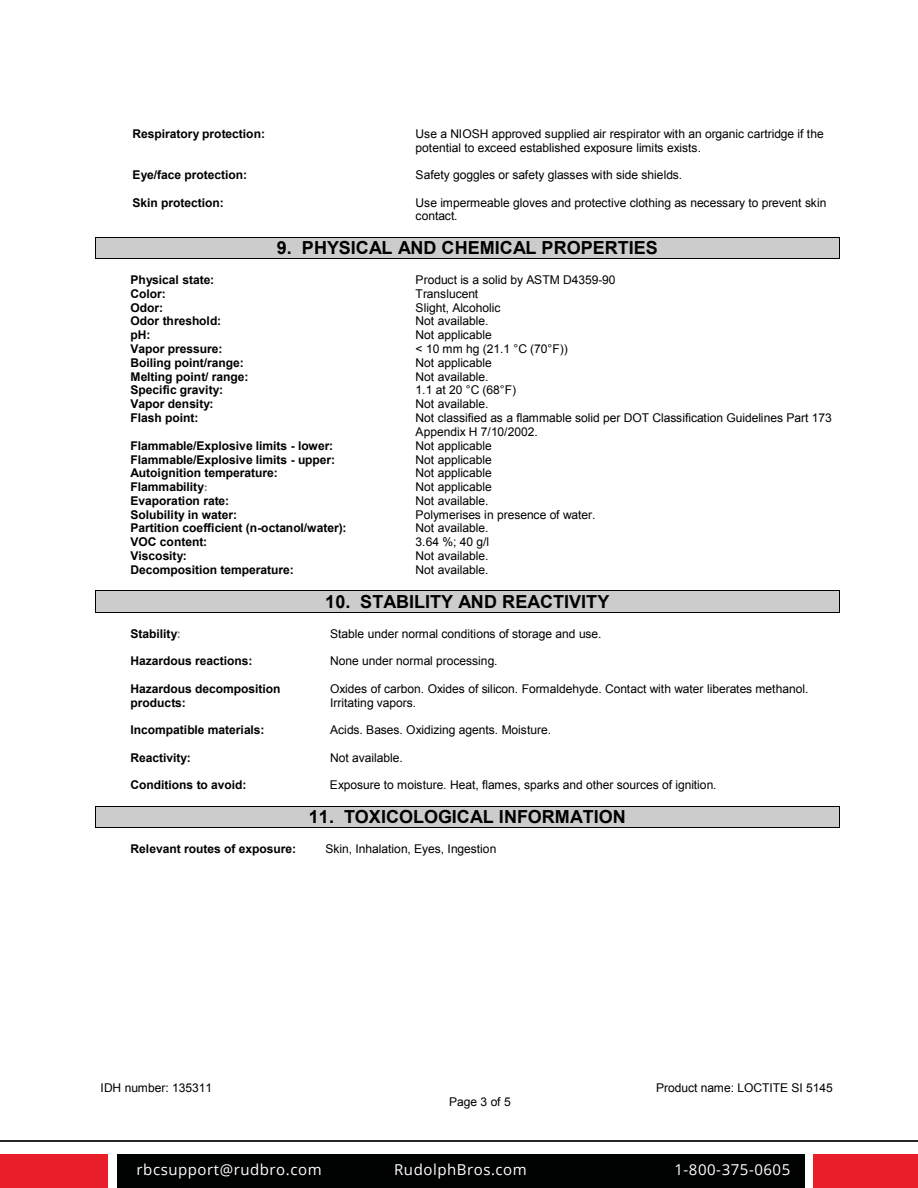
<style>
.page{position:relative;width:918px;height:1188px;background:#fff}
.page>*{position:absolute;margin:0;border:0;box-sizing:border-box;transform-origin:0 0}
.t1{font:700 18px "Arial";color:#000}
.t2{font:15px "Open Sans";letter-spacing:.035em;color:#fff}
.t3{font:12px/13.8px "Arial";letter-spacing:-.005em;color:#000}
.t4{font:700 12px/13.8px "Arial";color:#000}
.s1{font-family:"Times New Roman";color:#808080}
.s2{color:#808080}
</style>
<div class="page">
<div style="left:813px;top:1155px;width:105px;height:33px;background:#e81e29"></div>
<div style="left:0;top:1155px;width:108px;height:33px;background:#e81e29"></div>
<div style="left:117px;top:1155px;width:687px;height:33px;background:#000101"></div>
<hr style="left:0;top:1140px;width:918px;height:2px;background:#292829">
<div style="left:101px;top:238px;width:733px;height:20px;background:#ccc"></div>
<hr style="left:96px;top:237px;width:743px;height:1px;background:#000">
<svg style="left:95px;top:237px;width:1px;height:22px"></svg>
<hr style="left:96px;top:258px;width:743px;height:1px;background:#000">
<svg style="left:839px;top:237px;width:1px;height:22px"></svg>
<div style="left:101px;top:591px;width:733px;height:21px;background:#ccc"></div>
<hr style="left:96px;top:590px;width:743px;height:1px;background:#000">
<svg style="left:95px;top:590px;width:1px;height:23px"></svg>
<hr style="left:96px;top:612px;width:743px;height:1px;background:#000">
<svg style="left:839px;top:590px;width:1px;height:23px"></svg>
<div style="left:101px;top:806px;width:733px;height:21px;background:#ccc"></div>
<hr style="left:96px;top:806px;width:743px;height:1px;background:#000">
<svg style="left:95px;top:806px;width:1px;height:22px"></svg>
<hr style="left:96px;top:827px;width:743px;height:1px;background:#000">
<svg style="left:839px;top:806px;width:1px;height:22px"></svg>
<p class="t4" style="left:132px;top:127px;width:134px">Respiratory protection:</p>
<p class="t3" style="left:416px;top:127px;width:410px">Use a NIOSH approved supplied air respirator with an organic cartridge if the potential to exceed established exposure limits exists.</p>
<p class="t4" style="left:132px;top:168px;width:116px">Eye/face protection:</p>
<p class="t3" style="left:416px;top:168px;width:268px">Safety goggles or safety glasses with side shields.</p>
<p class="t4" style="left:132px;top:196px;width:93px">Skin protection:</p>
<p class="t3" style="left:416px;top:196px;width:412px">Use impermeable gloves and protective clothing as necessary to prevent skin contact.</p>
<h1 class="t1" style="left:277px;top:236px;width:383px">9. PHYSICAL AND CHEMICAL PROPERTIES</h1>
<p class="t4" style="left:130px;top:273px;width:85px">Physical state:</p>
<p class="t3" style="left:416px;top:273px;width:202px">Product is a solid by ASTM D4359-90</p>
<p class="t4" style="left:130px;top:287px;width:37px">Color:</p>
<p class="t3" style="left:416px;top:287px;width:64px">Translucent</p>
<p class="t4" style="left:130px;top:301px;width:34px">Odor:</p>
<p class="t3" style="left:416px;top:301px;width:86px">Slight, Alcoholic</p>
<p class="t4" style="left:130px;top:315px;width:92px">Odor threshold:</p>
<p class="t3" style="left:416px;top:314px;width:74px">Not available.</p>
<p class="t4" style="left:130px;top:329px;width:22px">pH:</p>
<p class="t3" style="left:416px;top:328px;width:78px">Not applicable</p>
<p class="t4" style="left:130px;top:342px;width:94px">Vapor pressure:</p>
<p class="t3" style="left:416px;top:342px;width:154px">&lt; 10 mm hg (21.1 °C (70°F))</p>
<p class="t4" style="left:130px;top:356px;width:115px">Boiling point/range:</p>
<p class="t3" style="left:416px;top:356px;width:78px">Not applicable</p>
<p class="t4" style="left:130px;top:370px;width:120px">Melting point/ range:</p>
<p class="t3" style="left:416px;top:370px;width:74px">Not available.</p>
<p class="t4" style="left:130px;top:384px;width:94px">Specific gravity:</p>
<p class="t3" style="left:416px;top:383px;width:102px">1.1 at 20 °C (68°F)</p>
<p class="t4" style="left:130px;top:398px;width:85px">Vapor density:</p>
<p class="t3" style="left:416px;top:397px;width:74px">Not available.</p>
<p class="t4" style="left:130px;top:411px;width:70px">Flash point:</p>
<p class="t3" style="left:416px;top:411px;width:418px">Not classified as a flammable solid per DOT Classification Guidelines Part 173<br>Appendix H 7/10/2002.</p>
<p class="t4" style="left:130px;top:439px;width:204px">Flammable/Explosive limits - lower:</p>
<p class="t3" style="left:416px;top:439px;width:78px">Not applicable</p>
<p class="t4" style="left:130px;top:453px;width:206px">Flammable/Explosive limits - upper:</p>
<p class="t3" style="left:416px;top:453px;width:78px">Not applicable</p>
<p class="t4" style="left:130px;top:466px;width:149px">Autoignition temperature:</p>
<p class="t3" style="left:416px;top:466px;width:78px">Not applicable</p>
<p class="t4" style="left:130px;top:480px;width:79px">Flammability<span class="s1">:</span></p>
<p class="t3" style="left:416px;top:480px;width:78px">Not applicable</p>
<p class="t4" style="left:130px;top:494px;width:100px">Evaporation rate:</p>
<p class="t3" style="left:416px;top:494px;width:74px">Not available.</p>
<p class="t4" style="left:130px;top:508px;width:108px">Solubility in water:</p>
<p class="t3" style="left:416px;top:508px;width:181px">Polymerises in presence of water.</p>
<p class="t4" style="left:130px;top:522px;width:218px">Partition coefficient (n-octanol/water):</p>
<p class="t3" style="left:416px;top:521px;width:74px">Not available.</p>
<p class="t4" style="left:130px;top:536px;width:78px">VOC content:</p>
<p class="t3" style="left:416px;top:535px;width:75px">3.64 %; 40 g/l</p>
<p class="t4" style="left:130px;top:549px;width:58px">Viscosity:</p>
<p class="t3" style="left:416px;top:549px;width:74px">Not available.</p>
<p class="t4" style="left:130px;top:563px;width:165px">Decomposition temperature:</p>
<p class="t3" style="left:416px;top:563px;width:74px">Not available.</p>
<h1 class="t1" style="left:325px;top:590px;width:286px">10. STABILITY AND REACTIVITY</h1>
<p class="t4" style="left:130px;top:627px;width:52px">Stability<span class="s2">:</span></p>
<p class="t3" style="left:330px;top:627px;width:273px">Stable under normal conditions of storage and use.</p>
<p class="t4" style="left:130px;top:654px;width:124px">Hazardous reactions:</p>
<p class="t3" style="left:330px;top:654px;width:169px">None under normal processing.</p>
<p class="t4" style="left:130px;top:682px;width:152px">Hazardous decomposition products:</p>
<p class="t3" style="left:330px;top:682px;width:480px">Oxides of carbon. Oxides of silicon. Formaldehyde. Contact with water liberates methanol.<br>Irritating vapors.</p>
<p class="t4" style="left:130px;top:723px;width:136px">Incompatible materials:</p>
<p class="t3" style="left:330px;top:723px;width:222px">Acids. Bases. Oxidizing agents. Moisture.</p>
<p class="t4" style="left:130px;top:751px;width:62px">Reactivity:</p>
<p class="t3" style="left:330px;top:751px;width:74px">Not available.</p>
<p class="t4" style="left:130px;top:779px;width:117px">Conditions to avoid:</p>
<p class="t3" style="left:330px;top:778px;width:388px">Exposure to moisture. Heat, flames, sparks and other sources of ignition.</p>
<h1 class="t1" style="left:309px;top:805px;width:318px">11. TOXICOLOGICAL INFORMATION</h1>
<p class="t4" style="left:131px;top:842px;width:167px">Relevant routes of exposure:</p>
<p class="t3" style="left:325px;top:842px;width:172px">Skin, Inhalation, Eyes, Ingestion</p>
<p class="t3" style="left:101px;top:1081px;width:113px">IDH number: 135311</p>
<p class="t3" style="left:656px;top:1081px;width:178px">Product name: LOCTITE SI 5145</p>
<p class="t3" style="left:449px;top:1095px;width:63px">Page 3 of 5</p>
<p class="t2" style="left:137px;top:1160px;width:187px">rbcsupport@rudbro.com</p>
<p class="t2" style="left:394px;top:1160px;width:134px">RudolphBros.com</p>
<p class="t2" style="left:674px;top:1160px;width:117px">1-800-375-0605</p>
</div>
